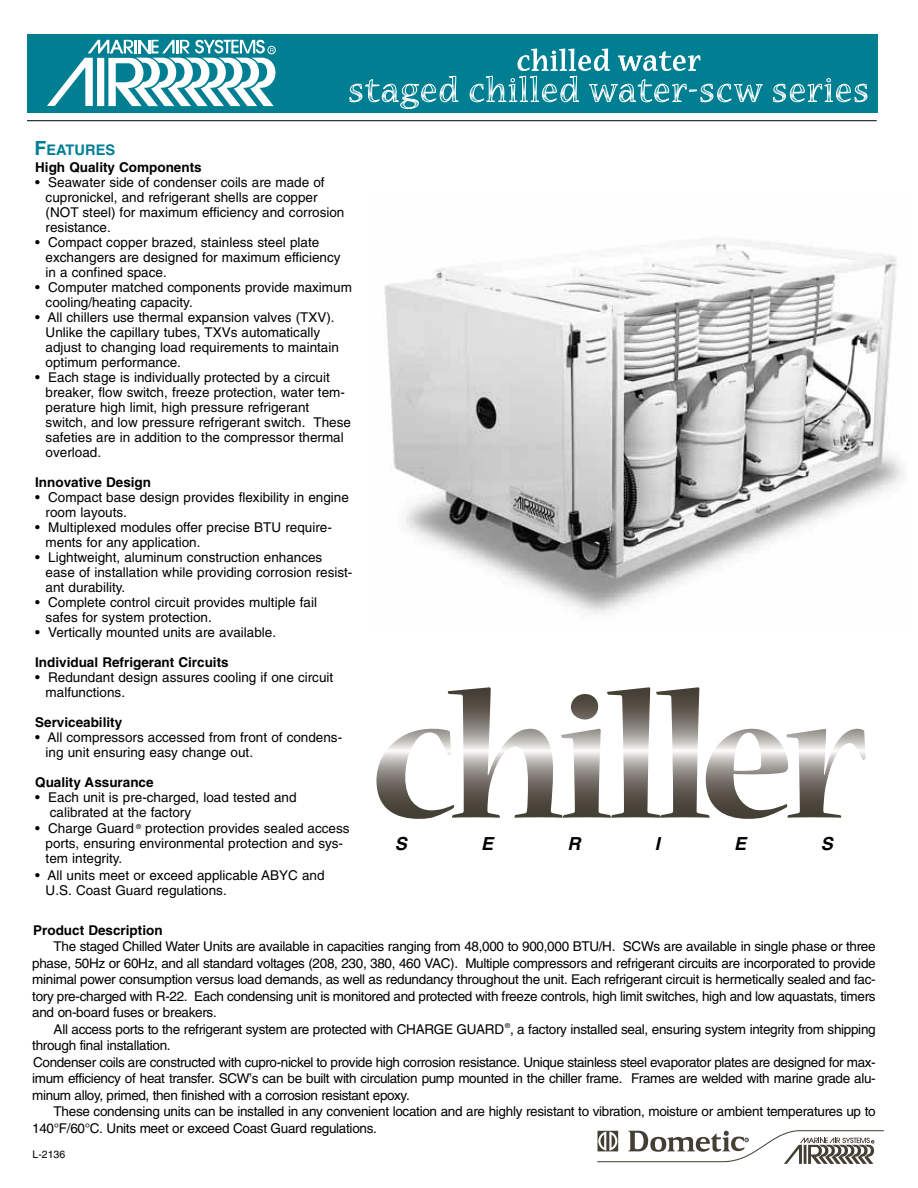
<style>
.page{position:relative;width:918px;height:1188px;background:#fff}
.page>*{position:absolute;margin:0;border:0;box-sizing:border-box;transform-origin:0 0}
.t1{font:italic 700 18px "Helvetica";color:#000}
.t2{font:700 14.7px "Helvetica";color:#007f93}
.t3{font:13.5px/15px "Helvetica";color:#000}
.t4{font:13.5px/16.5px "Helvetica";letter-spacing:-.03em;color:#000}
.t5{font:13.5px/16.5px "Helvetica";letter-spacing:-.02em;color:#000}
.t6{font:700 13.5px "Helvetica";color:#000}
.t7{font:10.5px "Helvetica";color:#000}
.t8{font:6.75px "Helvetica";color:#000}
.s1{font-size:19.5px}
</style>
<div class="page">
<div style="left:27px;top:34px;width:851px;height:79px;background:#007f93"></div>
<img style="left:384px;top:239px;width:519px;height:375px">
<svg style="left:349px;top:75px;width:110px;height:34px"></svg>
<svg style="left:469px;top:48px;width:294px;height:55px"></svg>
<svg style="left:773px;top:78px;width:95px;height:25px"></svg>
<svg style="left:376px;top:687px;width:484px;height:132px"></svg>
<svg style="left:47px;top:40px;width:229px;height:66px"></svg>
<div style="left:268px;top:46px;width:8px;height:8px;border:1px solid #fff;border-radius:50%"></div>
<hr style="left:27px;top:120px;width:850px;height:1px;background:#000">
<svg style="left:597px;top:1130px;width:287px;height:34px"></svg>
<p class="t2" style="left:34px;top:144px;width:82px"><span class="s1">F</span>EATURES</p>
<p class="t6" style="left:35px;top:162px;width:168px">High Quality Components</p>
<p class="t3" style="left:46px;top:176px;width:300px;text-indent:-10px">• Seawater side of condenser coils are made of cupronickel, and refrigerant shells are copper (NOT steel) for maximum efficiency and corrosion resistance.</p>
<p class="t3" style="left:46px;top:236px;width:296px;text-indent:-10px">• Compact copper brazed, stainless steel plate exchangers are designed for maximum efficiency in a confined space.</p>
<p class="t3" style="left:46px;top:281px;width:308px;text-indent:-10px">• Computer matched components provide maximum cooling/heating capacity.</p>
<p class="t3" style="left:46px;top:311px;width:295px;text-indent:-10px">• All chillers use thermal expansion valves (TXV).<br>Unlike the capillary tubes, TXVs automatically adjust to changing load requirements to maintain optimum performance.</p>
<p class="t3" style="left:46px;top:371px;width:307px;text-indent:-10px">• Each stage is individually protected by a circuit breaker, flow switch, freeze protection, water tem&shy;perature high limit, high pressure refrigerant switch, and low pressure refrigerant switch. These safeties are in addition to the compressor thermal overload.</p>
<p class="t6" style="left:35px;top:477px;width:117px">Innovative Design</p>
<p class="t3" style="left:46px;top:491px;width:305px;text-indent:-10px">• Compact base design provides flexibility in engine room layouts.</p>
<p class="t3" style="left:46px;top:521px;width:288px;text-indent:-10px">• Multiplexed modules offer precise BTU require&shy;ments for any application.</p>
<p class="t3" style="left:46px;top:551px;width:308px;text-indent:-10px">• Lightweight, aluminum construction enhances ease of installation while providing corrosion resist&shy;ant durability.</p>
<p class="t3" style="left:46px;top:596px;width:273px;text-indent:-10px">• Complete control circuit provides multiple fail safes for system protection.</p>
<p class="t3" style="left:35px;top:626px;width:243px">• Vertically mounted units are available.</p>
<p class="t6" style="left:35px;top:657px;width:195px">Individual Refrigerant Circuits</p>
<p class="t3" style="left:46px;top:671px;width:289px;text-indent:-10px">• Redundant design assures cooling if one circuit malfunctions.</p>
<p class="t6" style="left:35px;top:717px;width:89px">Serviceability</p>
<p class="t3" style="left:46px;top:731px;width:298px;text-indent:-10px">• All compressors accessed from front of condens&shy;ing unit ensuring easy change out.</p>
<p class="t6" style="left:35px;top:777px;width:120px">Quality Assurance</p>
<p class="t3" style="left:50px;top:791px;width:248px;text-indent:-15px">• Each unit is pre-charged, load tested and calibrated at the factory</p>
<p class="t3" style="left:46px;top:822px;width:306px;text-indent:-10px">• Charge Guard <sup>®</sup> protection provides sealed access ports, ensuring environmental protection and sys&shy;tem integrity.</p>
<p class="t3" style="left:46px;top:869px;width:281px;text-indent:-10px">• All units meet or exceed applicable ABYC and<br>U.S. Coast Guard regulations.</p>
<p class="t6" style="left:33px;top:925px;width:131px">Product Description</p>
<p class="t3" style="left:32px;top:940px;width:845px;line-height:16.5px;text-align:justify;text-indent:21px">The staged Chilled Water Units are available in capacities ranging from 48,000 to 900,000 BTU/H. SCWs are available in single phase or three phase, 50Hz or 60Hz, and all standard voltages (208, 230, 380, 460 VAC). Multiple compressors and refrigerant circuits are incorporated to provide minimal power consumption versus load demands, as well as redundancy throughout the unit. Each refrigerant circuit is hermetically sealed and fac&shy;tory pre-charged with R-22. Each condensing unit is monitored and protected with freeze controls, high limit switches, high and low aquastats, timers and on-board fuses or breakers.</p>
<p class="t5" style="left:54px;top:1022px;width:824px">All access ports to the refrigerant system are protected with CHARGE GUARD , a factory installed seal, ensuring system integrity from shipping</p>
<h1 class="t1" style="left:395px;top:837px;width:14px">S</h1>
<h1 class="t1" style="left:481px;top:837px;width:14px">E</h1>
<h1 class="t1" style="left:568px;top:837px;width:14px">R</h1>
<h1 class="t1" style="left:655px;top:837px;width:7px">I</h1>
<h1 class="t1" style="left:734px;top:837px;width:14px">E</h1>
<h1 class="t1" style="left:821px;top:837px;width:14px">S</h1>
<p class="t8" style="left:505px;top:1023px;width:6px">®</p>
<p class="t4" style="left:32px;top:1039px;width:845px">through final installation.<br>Condenser coils are constructed with cupro-nickel to provide high corrosion resistance. Unique stainless steel evaporator plates are designed for max&shy;imum efficiency of heat transfer. SCW’s can be built with circulation pump mounted in the chiller frame. Frames are welded with marine grade alu&shy;minum alloy, primed, then finished with a corrosion resistant epoxy.</p>
<p class="t5" style="left:32px;top:1105px;width:845px;text-indent:21px">These condensing units can be installed in any convenient location and are highly resistant to vibration, moisture or ambient temperatures up to<br>140°F/60°C. Units meet or exceed Coast Guard regulations.</p>
<p class="t7" style="left:33px;top:1151px;width:34px">L-2136</p>
</div>
